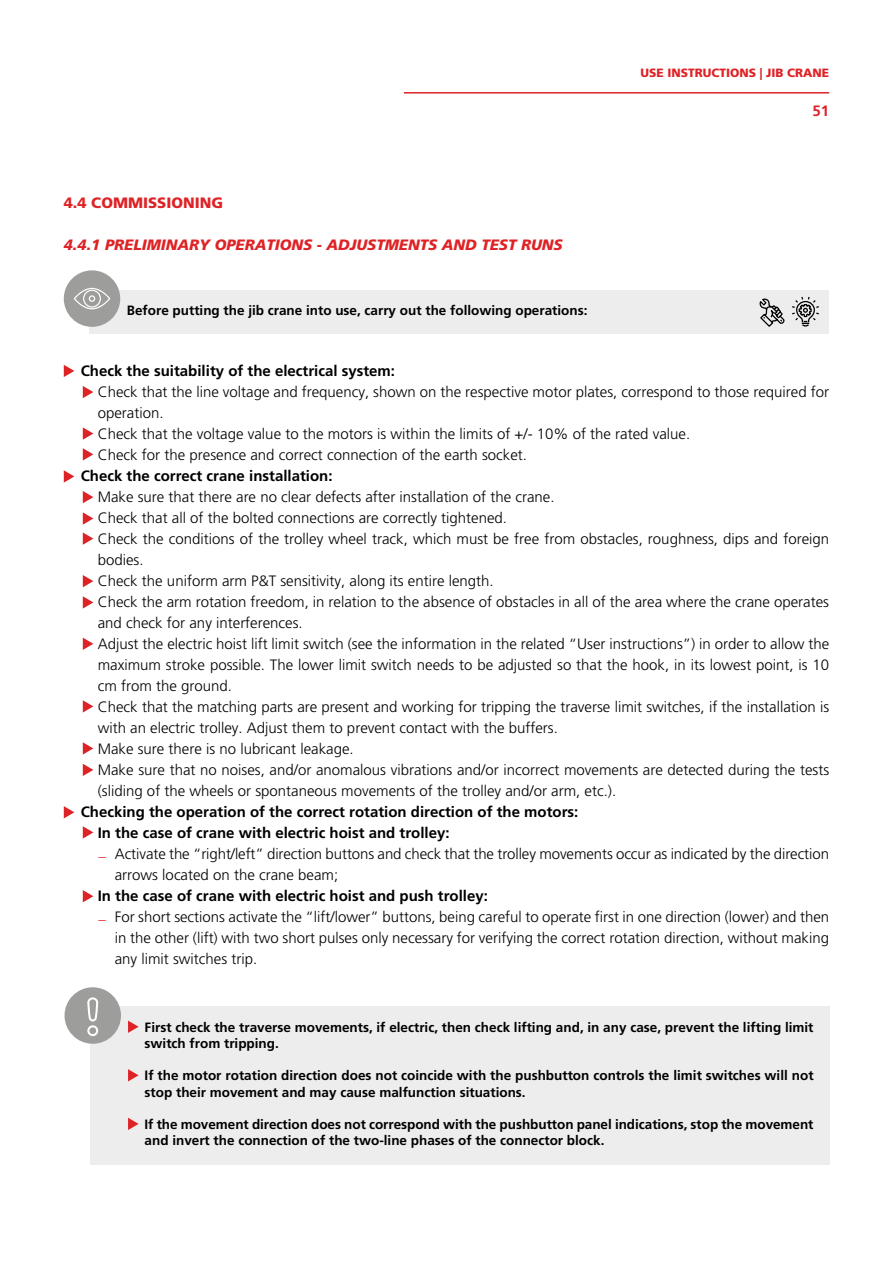
<style>
.page{position:relative;width:893px;height:1263px;background:#fff}
.page>*{position:absolute;margin:0;border:0;box-sizing:border-box;transform-origin:0 0}
.t1{font:300 15px/21px "Frutiger LT Std";color:#000}
.t2{font:700 15px/21px "Frutiger LT Std";color:#000}
.t3{font:italic 900 15px "Frutiger LT Std";color:#de2327}
.t4{font:900 15px "Frutiger LT Std";color:#de2327}
.t5{font:700 15px "Frutiger LT Std";color:#de2327}
.t6{font:900 15px "Frutiger LT Std";color:#de2327}
.t7{font:700 13.5px/16.2px "Frutiger LT Std";color:#000}
.t8{font:900 12px "Frutiger LT Std";color:#de2327}
</style>
<div class="page">
<hr style="left:404px;top:92px;width:425px;height:2px;background:#de2327">
<div style="left:89px;top:290px;width:739px;height:44px;background:#ededed"></div>
<div style="left:64px;top:270px;width:56px;height:57px;background:#9d9d9c;border-radius:50%"></div>
<svg style="left:74px;top:288px;width:36px;height:21px"></svg>
<svg style="left:759px;top:298px;width:25px;height:29px"></svg>
<svg style="left:792px;top:296px;width:27px;height:31px"></svg>
<svg style="left:64px;top:365px;width:10px;height:12px"></svg>
<svg style="left:83px;top:386px;width:10px;height:12px"></svg>
<svg style="left:83px;top:427px;width:10px;height:13px"></svg>
<svg style="left:83px;top:448px;width:10px;height:12px"></svg>
<svg style="left:83px;top:491px;width:10px;height:12px"></svg>
<svg style="left:83px;top:512px;width:10px;height:13px"></svg>
<svg style="left:83px;top:532px;width:10px;height:13px"></svg>
<svg style="left:83px;top:575px;width:10px;height:12px"></svg>
<svg style="left:83px;top:596px;width:10px;height:13px"></svg>
<svg style="left:83px;top:638px;width:10px;height:12px"></svg>
<svg style="left:83px;top:700px;width:10px;height:12px"></svg>
<svg style="left:83px;top:742px;width:10px;height:13px"></svg>
<svg style="left:83px;top:764px;width:10px;height:12px"></svg>
<svg style="left:83px;top:826px;width:10px;height:12px"></svg>
<svg style="left:83px;top:890px;width:10px;height:12px"></svg>
<svg style="left:64px;top:470px;width:10px;height:13px"></svg>
<svg style="left:64px;top:806px;width:10px;height:12px"></svg>
<div style="left:90px;top:1007px;width:739px;height:158px;background:#ededed"></div>
<div style="left:65px;top:987px;width:56px;height:57px;background:#9d9d9c;border-radius:50%"></div>
<svg style="left:87px;top:997px;width:12px;height:40px"></svg>
<svg style="left:128px;top:1020px;width:11px;height:13px"></svg>
<svg style="left:128px;top:1069px;width:11px;height:12px"></svg>
<svg style="left:128px;top:1118px;width:11px;height:12px"></svg>
<p class="t8" style="left:640px;top:65px;width:190px">USE INSTRUCTIONS | JIB CRANE</p>
<p class="t4" style="left:64px;top:194px;width:161px">4.4 COMMISSIONING</p>
<p class="t3" style="left:64px;top:236px;width:500px">4.4.1 PRELIMINARY OPERATIONS - ADJUSTMENTS AND TEST RUNS</p>
<p class="t7" style="left:127px;top:303px;width:462px">Before putting the jib crane into use, carry out the following operations:</p>
<p class="t5" style="left:812px;top:102px;width:18px">51</p>
<p class="t2" style="left:81px;top:361px;width:316px">Check the suitability of the electrical system:</p>
<p class="t1" style="left:98px;top:382px;width:733px">Check that the line voltage and frequency, shown on the respective motor plates, correspond to those required for operation.<br>Check that the voltage value to the motors is within the limits of +/- 10% of the rated value.<br>Check for the presence and correct connection of the earth socket.</p>
<p class="t2" style="left:81px;top:466px;width:253px">Check the correct crane installation:</p>
<p class="t1" style="left:98px;top:487px;width:733px">Make sure that there are no clear defects after installation of the crane.<br>Check that all of the bolted connections are correctly tightened.<br>Check the conditions of the trolley wheel track, which must be free from obstacles, roughness, dips and foreign bodies.<br>Check the uniform arm P&amp;T sensitivity, along its entire length.<br>Check the arm rotation freedom, in relation to the absence of obstacles in all of the area where the crane operates and check for any interferences.<br>Adjust the electric hoist lift limit switch (see the information in the related “User instructions”) in order to allow the maximum stroke possible. The lower limit switch needs to be adjusted so that the hook, in its lowest point, is 10 cm from the ground.<br>Check that the matching parts are present and working for tripping the traverse limit switches, if the installation is with an electric trolley. Adjust them to prevent contact with the buffers.<br>Make sure there is no lubricant leakage.<br>Make sure that no noises, and/or anomalous vibrations and/or incorrect movements are detected during the tests (sliding of the wheels or spontaneous movements of the trolley and/or arm, etc.).</p>
<p class="t2" style="left:98px;top:802px;width:482px;text-indent:-17px">Checking the operation of the correct rotation direction of the motors:<br>In the case of crane with electric hoist and trolley:</p>
<p class="t1" style="left:115px;top:844px;width:716px">Activate the “right/left” direction buttons and check that the trolley movements occur as indicated by the direction arrows located on the crane beam;</p>
<p class="t2" style="left:98px;top:886px;width:392px">In the case of crane with electric hoist and push trolley:</p>
<p class="t1" style="left:115px;top:907px;width:716px;text-align:justify">For short sections activate the “lift/lower” buttons, being careful to operate first in one direction (lower) and then in the other (lift) with two short pulses only necessary for verifying the correct rotation direction, without making any limit switches trip.</p>
<p class="t6" style="left:99px;top:842px;width:9px">_</p>
<p class="t6" style="left:99px;top:904px;width:9px">_</p>
<p class="t7" style="left:145px;top:1019px;width:670px">First check the traverse movements, if electric, then check lifting and, in any case, prevent the lifting limit switch from tripping.</p>
<p class="t7" style="left:145px;top:1068px;width:670px">If the motor rotation direction does not coincide with the pushbutton controls the limit switches will not stop their movement and may cause malfunction situations.</p>
<p class="t7" style="left:145px;top:1116px;width:670px">If the movement direction does not correspond with the pushbutton panel indications, stop the movement and invert the connection of the two-line phases of the connector block.</p>
</div>
